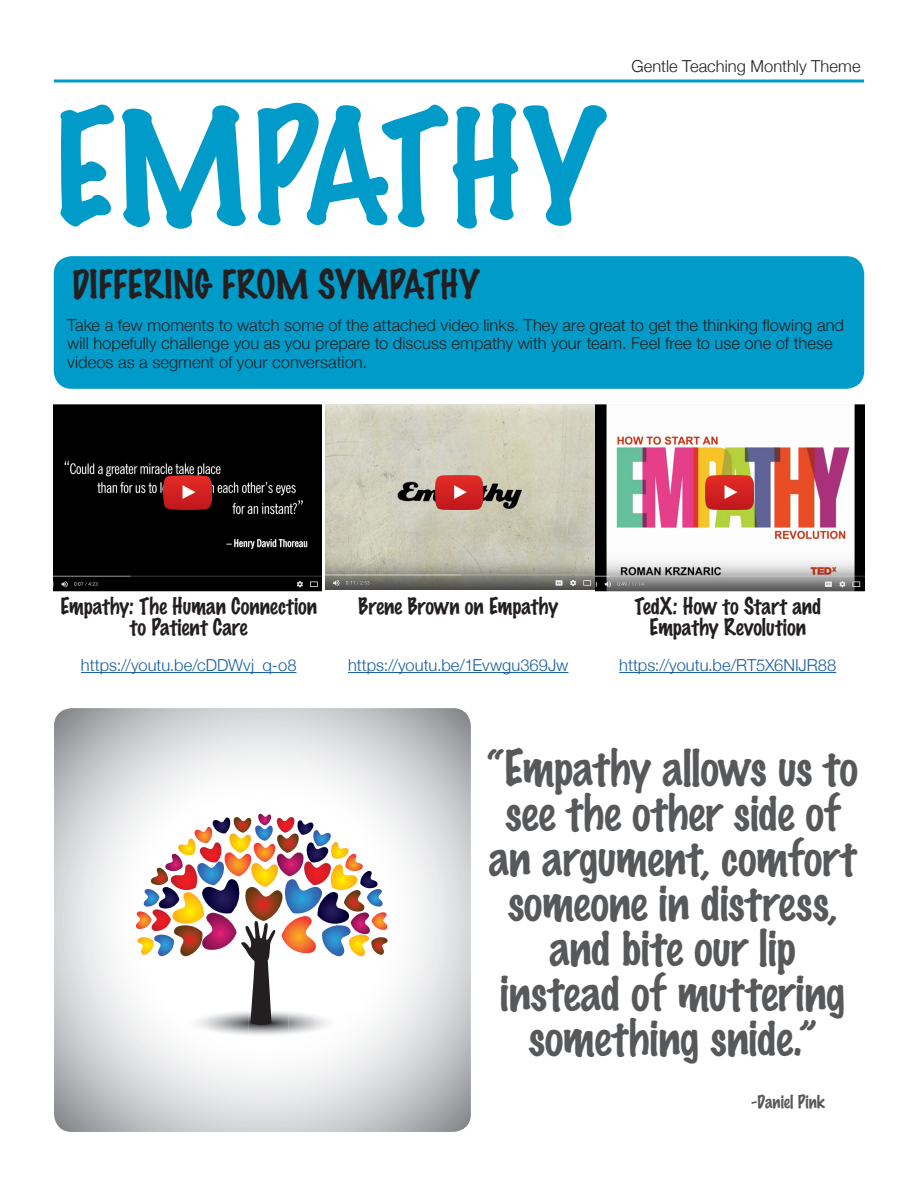
<style>
.page{position:relative;width:918px;height:1188px;background:#fff}
.page>*{position:absolute;margin:0;border:0;box-sizing:border-box;transform-origin:0 0}
.t1{font:100 142.5px "Marker Felt";color:#009bc9}
.copy{font:100 45px/45px "Marker Felt";letter-spacing:-.005em;color:#57585a;text-align:center}
.copy-2{font:100 36px "Marker Felt";letter-spacing:-.005em;color:#231f20}
.copy-3{font:100 21px/21px "Marker Felt";letter-spacing:-.005em;color:#231f20;text-align:center}
.copy-4{font:300 16.5px/18.8px "Helvetica Neue";letter-spacing:.005em;color:#231f20}
.copy-5{font:300 16.5px "Helvetica Neue";color:#175d9e}
.copy-6{font:100 16.5px "Marker Felt";letter-spacing:.005em;color:#57585a}
</style>
<div class="page">
<img style="left:596px;top:404px;width:268px;height:187px">
<img style="left:326px;top:404px;width:268px;height:186px">
<img style="left:53px;top:404px;width:269px;height:187px">
<hr style="left:54px;top:80px;width:810px;height:2px;background:#009bc9">
<div style="left:54px;top:256px;width:810px;height:133px;background:#009bc9;border-radius:18px"></div>
<img style="left:164px;top:476px;width:48px;height:33px">
<img style="left:706px;top:475px;width:48px;height:34px">
<img style="left:435px;top:475px;width:48px;height:34px">
<hr style="left:81px;top:672px;width:216px;height:1px;background:#175d9e">
<hr style="left:348px;top:672px;width:220px;height:1px;background:#175d9e">
<hr style="left:619px;top:672px;width:217px;height:1px;background:#175d9e">
<svg style="left:54px;top:708px;width:417px;height:424px"></svg>
<img style="left:209px;top:1028px;width:107px;height:15px">
<img style="left:191px;top:1028px;width:18px;height:13px">
<img style="left:316px;top:1028px;width:18px;height:12px">
<img style="left:179px;top:1028px;width:12px;height:10px">
<img style="left:334px;top:1028px;width:12px;height:10px">
<img style="left:170px;top:1028px;width:9px;height:7px">
<img style="left:346px;top:1028px;width:9px;height:7px">
<img style="left:163px;top:1028px;width:7px;height:4px">
<img style="left:355px;top:1028px;width:6px;height:4px">
<svg style="left:136px;top:814px;width:252px;height:214px"></svg>
<p class="copy-4" style="left:631px;top:56px;width:231px">Gentle Teaching Monthly Theme</p>
<p class="t1" style="left:54px;top:55px;width:552px">EMPATHY</p>
<p class="copy-2" style="left:72px;top:256px;width:409px">DIFFERING FROM SYMPATHY</p>
<p class="copy-4" style="left:67px;top:314px;width:778px">Take a few moments to watch some of the attached video links. They are great to get the thinking flowing and will hopefully challenge you as you prepare to discuss empathy with your team. Feel free to use one of these videos as a segment of your conversation.</p>
<p class="copy-3" style="left:60px;top:595px;width:258px">Empathy: The Human Connection to Patient Care</p>
<p class="copy-3" style="left:358px;top:595px;width:201px">Brene Brown on Empathy</p>
<p class="copy-3" style="left:634px;top:595px;width:188px">TedX: How to Start and<br>Empathy Revolution</p>
<p class="copy-5" style="left:81px;top:652px;width:217px">https://youtu.be/cDDWvj_q-o8</p>
<p class="copy-5" style="left:348px;top:652px;width:222px">https://youtu.be/1Evwgu369Jw</p>
<p class="copy-5" style="left:619px;top:652px;width:219px">https://youtu.be/RT5X6NIJR88</p>
<p class="copy" style="left:487px;top:744px;width:372px">“Empathy allows us to see the other side of an argument, comfort someone in distress, and bite our lip instead of muttering something snide.”</p>
<p class="copy-6" style="left:751px;top:1089px;width:75px">-Daniel Pink</p>
</div>
